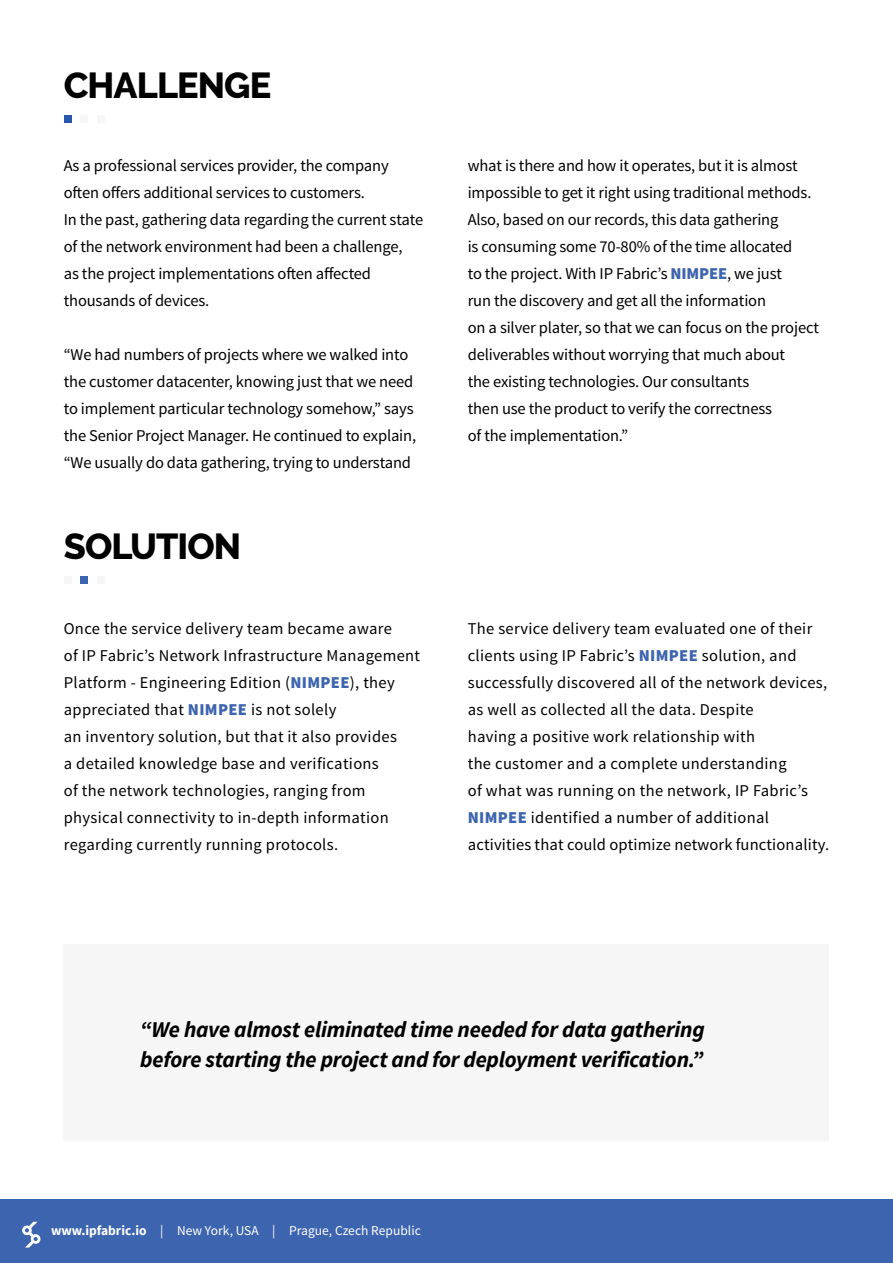
<style>
.page{position:relative;width:893px;height:1263px;background:#fff}
.page>*{position:absolute;margin:0;border:0;box-sizing:border-box;transform-origin:0 0}
.t1{font:800 36px "Raleway";letter-spacing:-.025em;color:#000}
.t2{font:italic 700 22.5px/30px "Source Sans Pro";letter-spacing:-.01em;color:#000}
.t3{font:16.5px/27px "Source Sans Pro";letter-spacing:-.01em;color:#000}
.t4{font:16.5px/27px "Source Sans Pro";letter-spacing:.02em;color:#000}
.t5{font:13.5px "Source Sans Pro";color:#fff}
.s1{font-weight:900;color:#3d64ae}
.s2{font-weight:700}
</style>
<div class="page">
<div style="left:0;top:1199px;width:893px;height:64px;background:#3d64ae"></div>
<svg style="left:22px;top:1222px;width:18px;height:25px"></svg>
<div style="left:64px;top:115px;width:7px;height:7px;background:#2858ae"></div>
<div style="left:97px;top:115px;width:7px;height:7px;background:#f6f6f6"></div>
<div style="left:80px;top:115px;width:8px;height:7px;background:#f6f6f6"></div>
<div style="left:64px;top:576px;width:7px;height:8px;background:#f6f6f6"></div>
<div style="left:97px;top:576px;width:7px;height:8px;background:#f6f6f6"></div>
<div style="left:80px;top:576px;width:8px;height:8px;background:#3d64ae"></div>
<div style="left:64px;top:944px;width:765px;height:196px;background:#f6f6f6"></div>
<h1 class="t1" style="left:64px;top:64px;width:209px">CHALLENGE</h1>
<p class="t3" style="left:64px;top:152px;width:361px">As a professional services provider, the company often offers additional services to customers.<br>In the past, gathering data regarding the current state of the network environment had been a challenge,<br>as the project implementations often affected thousands of devices.</p>
<p class="t3" style="left:64px;top:341px;width:354px">“We had numbers of projects where we walked into the customer datacenter, knowing just that we need to implement particular technology somehow,” says the Senior Project Manager. He continued to explain, “We usually do data gathering, trying to understand</p>
<h1 class="t1" style="left:64px;top:526px;width:179px">SOLUTION</h1>
<p class="t3" style="left:468px;top:152px;width:353px">what is there and how it operates, but it is almost impossible to get it right using traditional methods.<br>Also, based on our records, this data gathering<br>is consuming some 70-80% of the time allocated<br>to the project. With IP Fabric’s <span class="s1">NIMPEE</span>, we just<br>run the discovery and get all the information<br>on a silver plater, so that we can focus on the project deliverables without worrying that much about<br>the existing technologies. Our consultants<br>then use the product to verify the correctness<br>of the implementation.”</p>
<p class="t4" style="left:64px;top:615px;width:358px">Once the service delivery team became aware<br>of IP Fabric’s Network Infrastructure Management Platform - Engineering Edition (<span class="s1">NIMPEE</span>), they appreciated that <span class="s1">NIMPEE</span> is not solely<br>an inventory solution, but that it also provides<br>a detailed knowledge base and verifications<br>of the network technologies, ranging from physical connectivity to in-depth information regarding currently running protocols.</p>
<p class="t4" style="left:468px;top:615px;width:363px">The service delivery team evaluated one of their clients using IP Fabric’s <span class="s1">NIMPEE</span> solution, and successfully discovered all of the network devices, as well as collected all the data. Despite<br>having a positive work relationship with<br>the customer and a complete understanding<br>of what was running on the network, IP Fabric’s <span class="s1">NIMPEE</span> identified a number of additional activities that could optimize network functionality.</p>
<h2 class="t2" style="left:140px;top:1014px;width:566px">“We have almost eliminated time needed for data gathering before starting the project and for deployment verification.”</h2>
<p class="t5" style="left:51px;top:1222px;width:371px"><span class="s2">www.ipfabric.io</span> | New York, USA | Prague, Czech Republic</p>
</div>
